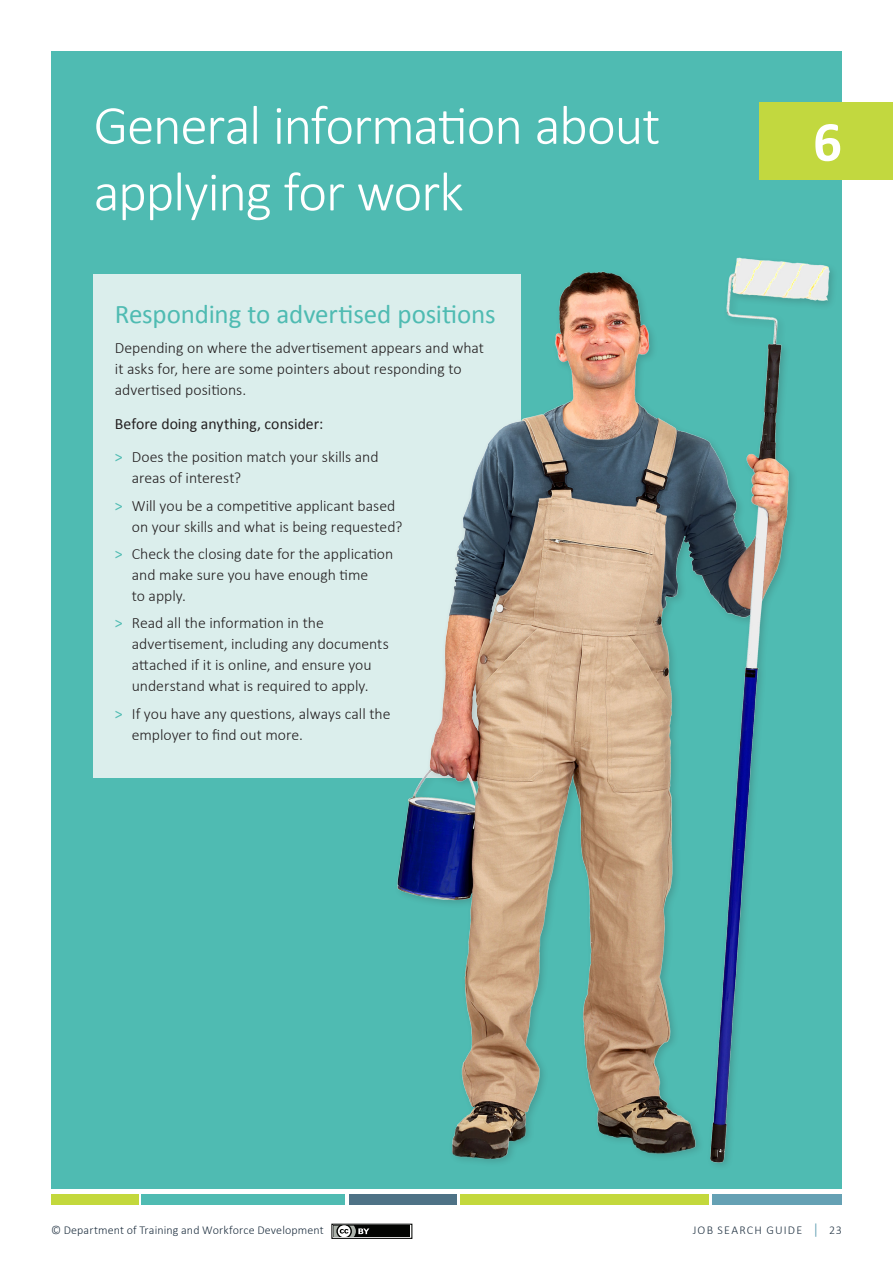
<style>
.page{position:relative;width:893px;height:1263px;background:#fff}
.page>*{position:absolute;margin:0;border:0;box-sizing:border-box;transform-origin:0 0}
.Section_Number{font:700 57px "Calibri";color:#fff}
.Section_Header{font:300 55.5px/66.6px "Calibri";letter-spacing:-.025em;color:#fff}
.Main_Header{font:27px "Calibri";letter-spacing:-.005em;color:#4fbbb2}
.Bullets_1{font:300 15.75px/21px "Calibri";color:#231f20}
.Body_Text{font:300 15.75px/21px "Calibri";color:#231f20}
.Body_Text-2{font:15.75px "Calibri";color:#231f20}
.t1{font:300 12px "Calibri";letter-spacing:.01em;color:#213242}
.t2{font:300 12px "Calibri";letter-spacing:.1em;color:#213242}
.s1{font-weight:400;color:#4fbbb2}
.s2{font-weight:400;font-size:15px;color:#65a1b4}
</style>
<div class="page">
<div style="left:51px;top:51px;width:791px;height:1137px;background:#4fbbb2"></div>
<div style="left:142px;top:1194px;width:203px;height:10px;background:#4fbbb2"></div>
<div style="left:712px;top:1194px;width:130px;height:10px;background:#65a1b4"></div>
<div style="left:460px;top:1194px;width:249px;height:10px;background:#c3d83c"></div>
<div style="left:348px;top:1194px;width:108px;height:10px;background:#4e7286"></div>
<div style="left:51px;top:1194px;width:87px;height:10px;background:#c3d83c"></div>
<div style="left:331px;top:1224px;width:81px;height:15px;border:1px solid #040503"></div>
<div style="left:333px;top:1225px;width:77px;height:12px;background:#040503"></div>
<svg style="left:331px;top:1223px;width:38px;height:16px"></svg>
<div style="left:759px;top:102px;width:134px;height:77px;background:#c2d83f"></div>
<div style="left:94px;top:274px;width:427px;height:504px;background:#dbeeec"></div>
<img style="left:397px;top:257px;width:436px;height:909px">
<p class="Section_Header" style="left:94px;top:91px;width:568px">General information about applying for work</p>
<p class="Main_Header" style="left:115px;top:297px;width:382px">Responding to advertised positions</p>
<p class="Body_Text" style="left:115px;top:337px;width:371px">Depending on where the advertisement appears and what it asks for, here are some pointers about responding to advertised positions.</p>
<p class="Body_Text-2" style="left:115px;top:413px;width:210px">Before doing anything, consider:</p>
<p class="Bullets_1" style="left:132px;top:446px;width:248px;text-indent:-17px"><span class="s1">&gt;</span> Does the position match your skills and areas of interest?</p>
<p class="Bullets_1" style="left:132px;top:495px;width:272px;text-indent:-17px"><span class="s1">&gt;</span> Will you be a competitive applicant based on your skills and what is being requested?</p>
<p class="Bullets_1" style="left:132px;top:543px;width:263px;text-indent:-17px"><span class="s1">&gt;</span> Check the closing date for the application and make sure you have enough time<br>to apply.</p>
<p class="Bullets_1" style="left:132px;top:612px;width:259px;text-indent:-17px"><span class="s1">&gt;</span> Read all the information in the advertisement, including any documents attached if it is online, and ensure you understand what is required to apply.</p>
<p class="Bullets_1" style="left:132px;top:703px;width:260px;text-indent:-17px"><span class="s1">&gt;</span> If you have any questions, always call the employer to find out more.</p>
<p class="Section_Number" style="left:813px;top:105px;width:30px">6</p>
<p class="t1" style="left:51px;top:1222px;width:274px">© Department of Training and Workforce Development</p>
<p class="t2" style="left:693px;top:1222px;width:151px">JOB SEARCH GUIDE <span class="s2">|</span> 23</p>
</div>
